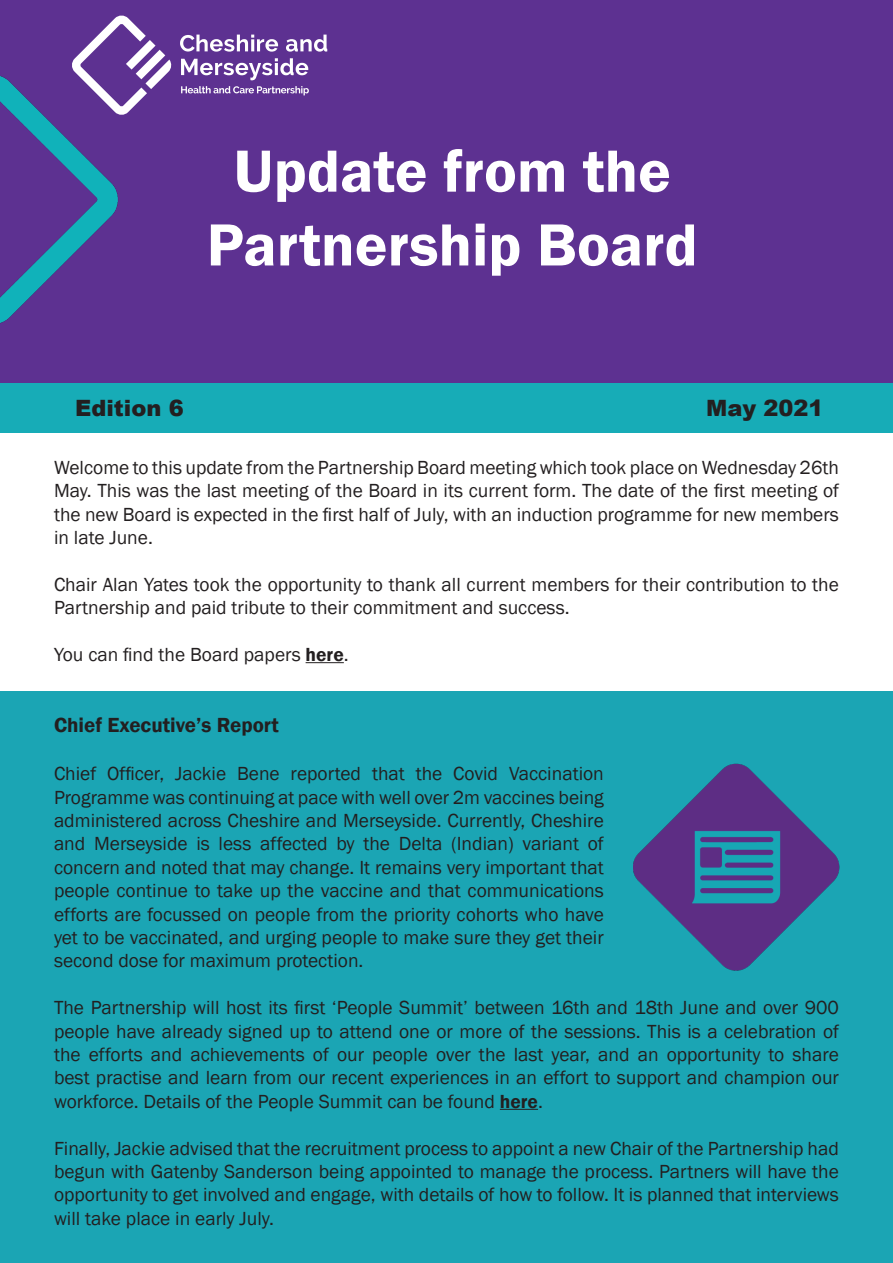
<style>
.page{position:relative;width:893px;height:1263px;background:#fff}
.page>*{position:absolute;margin:0;border:0;box-sizing:border-box;transform-origin:0 0}
.t1{font:600 61.5px "Franklin Gothic";color:#fff}
.t2{font:900 22.5px "Arial";color:#231f20}
.t3{font:600 21px "Franklin Gothic";color:#231f20}
.t4{font:19.5px/23.4px "Franklin Gothic";color:#231f20;text-align:justify}
.s1{font-weight:600}
</style>
<div class="page">
<div style="left:0;top:0;width:893px;height:414px;background:#5d3191"></div>
<hr style="left:306px;top:662px;width:38px;height:1px;background:#231f20">
<div style="left:0;top:383px;width:893px;height:50px;background:#17acb7"></div>
<svg style="left:87px;top:16px;width:85px;height:83px"></svg>
<svg style="left:180px;top:35px;width:98px;height:17px"></svg>
<svg style="left:286px;top:35px;width:41px;height:17px"></svg>
<svg style="left:181px;top:58px;width:127px;height:22px"></svg>
<svg style="left:181px;top:86px;width:128px;height:9px"></svg>
<img style="left:0;top:46px;width:141px;height:277px">
<div style="left:0;top:691px;width:893px;height:572px;background:#1ba5b4"></div>
<hr style="left:500px;top:1109px;width:38px;height:1px;background:#231f20">
<img style="left:634px;top:763px;width:206px;height:208px">
<p class="t1" style="left:234px;top:133px;width:439px">Update from the</p>
<p class="t1" style="left:207px;top:207px;width:492px">Partnership Board</p>
<p class="t2" style="left:75px;top:392px;width:110px">Edition 6</p>
<p class="t2" style="left:706px;top:392px;width:119px">May 2021</p>
<p class="t4" style="left:54px;top:456px;width:786px">Welcome to this update from the Partnership Board meeting which took place on Wednesday 26th May. This was the last meeting of the Board in its current form. The date of the first meeting of the new Board is expected in the first half of July, with an induction programme for new members in late June.</p>
<p class="t4" style="left:54px;top:573px;width:786px">Chair Alan Yates took the opportunity to thank all current members for their contribution to the<br>Partnership and paid tribute to their commitment and success.</p>
<p class="t4" style="left:54px;top:643px;width:296px">You can find the Board papers <span class="s1">here</span>.</p>
<p class="t3" style="left:54px;top:712px;width:227px">Chief Executive’s Report</p>
<p class="t4" style="left:54px;top:762px;width:551px">Chief Officer, Jackie Bene reported that the Covid Vaccination Programme was continuing at pace with well over 2m vaccines being administered across Cheshire and Merseyside. Currently, Cheshire and Merseyside is less affected by the Delta (Indian) variant of concern and noted that may change. It remains very important that people continue to take up the vaccine and that communications efforts are focussed on people from the priority cohorts who have yet to be vaccinated, and urging people to make sure they get their second dose for maximum protection.</p>
<p class="t4" style="left:54px;top:996px;width:786px">The Partnership will host its first ‘People Summit’ between 16th and 18th June and over 900 people have already signed up to attend one or more of the sessions. This is a celebration of the efforts and achievements of our people over the last year, and an opportunity to share best practise and learn from our recent experiences in an effort to support and champion our workforce. Details of the People Summit can be found <span class="s1">here</span>.</p>
<p class="t4" style="left:54px;top:1137px;width:786px">Finally, Jackie advised that the recruitment process to appoint a new Chair of the Partnership had begun with Gatenby Sanderson being appointed to manage the process. Partners will have the opportunity to get involved and engage, with details of how to follow. It is planned that interviews will take place in early July.</p>
</div>
